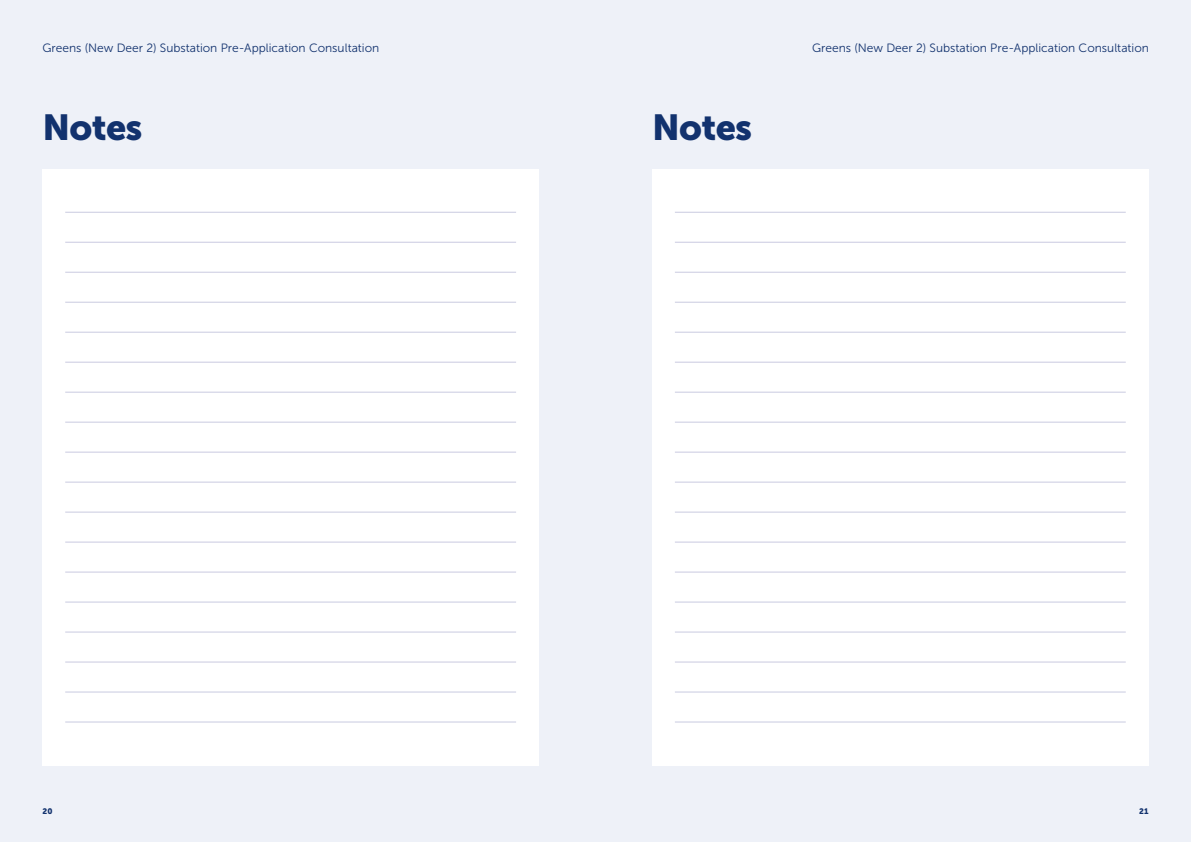
<style>
.page{position:relative;width:1191px;height:842px;background:#eef1f8}
.page>*{position:absolute;margin:0;border:0;box-sizing:border-box;transform-origin:0 0}
.t1{font:36px "Museo Sans 900";letter-spacing:-.02em;color:#12326e}
.t2{font:12px "Museo Sans 300";color:#12326e}
.t3{font:8px "Museo Sans 900";color:#12326e}
</style>
<div class="page">
<div style="left:652px;top:169px;width:496px;height:596px;background:#fff"></div>
<div style="left:43px;top:169px;width:496px;height:596px;background:#fff"></div>
<hr style="left:675px;top:212px;width:450px;height:1px;background:#c9cae0">
<hr style="left:675px;top:392px;width:450px;height:1px;background:#c9cae0">
<hr style="left:675px;top:572px;width:450px;height:1px;background:#c9cae0">
<hr style="left:675px;top:302px;width:450px;height:1px;background:#c9cae0">
<hr style="left:675px;top:482px;width:450px;height:1px;background:#c9cae0">
<hr style="left:675px;top:661px;width:450px;height:1px;background:#c9cae0">
<hr style="left:675px;top:242px;width:450px;height:1px;background:#c9cae0">
<hr style="left:675px;top:422px;width:450px;height:1px;background:#c9cae0">
<hr style="left:675px;top:601px;width:450px;height:1px;background:#c9cae0">
<hr style="left:675px;top:332px;width:450px;height:1px;background:#c9cae0">
<hr style="left:675px;top:512px;width:450px;height:1px;background:#c9cae0">
<hr style="left:675px;top:691px;width:450px;height:1px;background:#c9cae0">
<hr style="left:675px;top:272px;width:450px;height:1px;background:#c9cae0">
<hr style="left:675px;top:452px;width:450px;height:1px;background:#c9cae0">
<hr style="left:675px;top:631px;width:450px;height:1px;background:#c9cae0">
<hr style="left:675px;top:362px;width:450px;height:1px;background:#c9cae0">
<hr style="left:675px;top:542px;width:450px;height:1px;background:#c9cae0">
<hr style="left:675px;top:721px;width:450px;height:1px;background:#c9cae0">
<hr style="left:65px;top:212px;width:451px;height:1px;background:#c9cae0">
<hr style="left:65px;top:392px;width:451px;height:1px;background:#c9cae0">
<hr style="left:65px;top:572px;width:451px;height:1px;background:#c9cae0">
<hr style="left:65px;top:302px;width:451px;height:1px;background:#c9cae0">
<hr style="left:65px;top:482px;width:451px;height:1px;background:#c9cae0">
<hr style="left:65px;top:661px;width:451px;height:1px;background:#c9cae0">
<hr style="left:65px;top:242px;width:451px;height:1px;background:#c9cae0">
<hr style="left:65px;top:422px;width:451px;height:1px;background:#c9cae0">
<hr style="left:65px;top:601px;width:451px;height:1px;background:#c9cae0">
<hr style="left:65px;top:332px;width:451px;height:1px;background:#c9cae0">
<hr style="left:65px;top:512px;width:451px;height:1px;background:#c9cae0">
<hr style="left:65px;top:691px;width:451px;height:1px;background:#c9cae0">
<hr style="left:65px;top:272px;width:451px;height:1px;background:#c9cae0">
<hr style="left:65px;top:452px;width:451px;height:1px;background:#c9cae0">
<hr style="left:65px;top:631px;width:451px;height:1px;background:#c9cae0">
<hr style="left:65px;top:362px;width:451px;height:1px;background:#c9cae0">
<hr style="left:65px;top:542px;width:451px;height:1px;background:#c9cae0">
<hr style="left:65px;top:721px;width:451px;height:1px;background:#c9cae0">
<p class="t2" style="left:43px;top:41px;width:338px">Greens (New Deer 2) Substation Pre-Application Consultation</p>
<p class="t2" style="left:812px;top:41px;width:338px">Greens (New Deer 2) Substation Pre-Application Consultation</p>
<h1 class="t1" style="left:43px;top:107px;width:101px">Notes</h1>
<h1 class="t1" style="left:652px;top:107px;width:101px">Notes</h1>
<p class="t3" style="left:43px;top:806px;width:11px">20</p>
<p class="t3" style="left:1139px;top:806px;width:11px">21</p>
</div>
